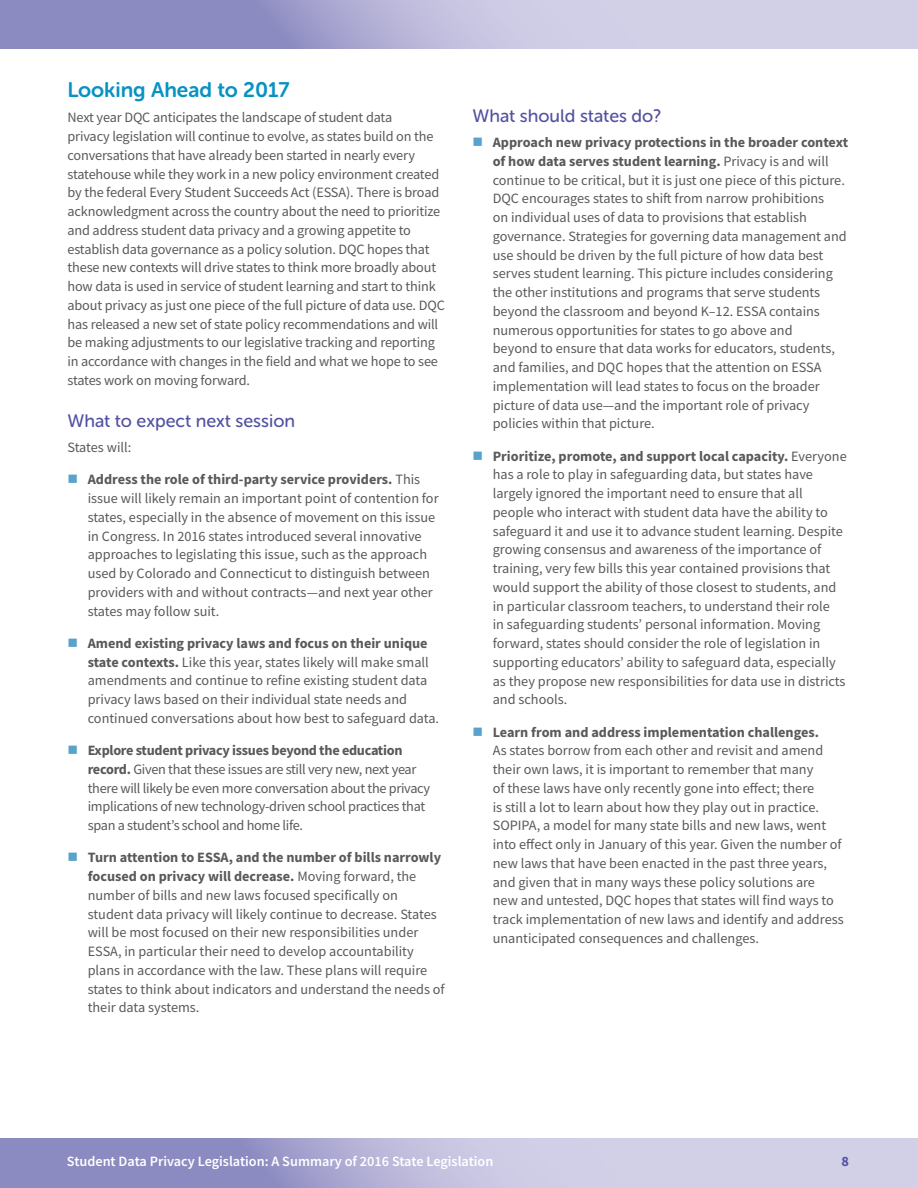
<style>
.page{position:relative;width:918px;height:1188px;background:#fff}
.page>*{position:absolute;margin:0;border:0;box-sizing:border-box;transform-origin:0 0}
.t1{font:21px "Museo Sans Rounded 700";color:#0892c2}
.t2{font:18px "Museo Sans Rounded 500";color:#5251a2}
.t3{font:14.25px/18.8px "Source Sans Pro";color:#58595b}
.t4{font:14.25px/18.8px "Source Sans Pro";letter-spacing:-.02em;color:#58595b}
.t5{font:600 14.25px "Source Sans Pro";color:#fff}
.t6{font:700 14.25px "Source Sans Pro";color:#58595b}
.t7{font:700 14.25px "Source Sans Pro";color:#5251a2}
.s1{font-weight:700}
</style>
<div class="page">
<svg style="left:0;top:1138px;width:918px;height:50px;background:#b6b4d8"></svg>
<svg style="left:0;top:0;width:918px;height:48px;background:#b4b3d7"></svg>
<h1 class="t1" style="left:68px;top:78px;width:224px">Looking Ahead to 2017</h1>
<p class="t3" style="left:68px;top:108px;width:379px">Next year DQC anticipates the landscape of student data<br>privacy legislation will continue to evolve, as states build on the conversations that have already been started in nearly every statehouse while they work in a new policy environment created by the federal Every Student Succeeds Act (ESSA). There is broad acknowledgment across the country about the need to prioritize and address student data privacy and a growing appetite to establish data governance as a policy solution. DQC hopes that these new contexts will drive states to think more broadly about how data is used in service of student learning and start to think about privacy as just one piece of the full picture of data use. DQC has released a new set of state policy recommendations and will be making adjustments to our legislative tracking and reporting in accordance with changes in the field and what we hope to see states work on moving forward.</p>
<p class="t2" style="left:68px;top:411px;width:229px">What to expect next session</p>
<p class="t3" style="left:68px;top:438px;width:65px">States will:</p>
<p class="t3" style="left:88px;top:470px;width:352px"><span class="s1">Address the role of third-party service providers.</span> This issue will likely remain an important point of contention for states, especially in the absence of movement on this issue in Congress. In 2016 states introduced several innovative approaches to legislating this issue, such as the approach used by Colorado and Connecticut to distinguish between providers with and without contracts—and next year other states may follow suit.</p>
<p class="t3" style="left:88px;top:634px;width:353px"><span class="s1">Amend existing privacy laws and focus on their unique state contexts.</span> Like this year, states likely will make small amendments and continue to refine existing student data privacy laws based on their individual state needs and continued conversations about how best to safeguard data.</p>
<p class="t4" style="left:88px;top:741px;width:344px"><span class="s1">Explore student privacy issues beyond the education record.</span> Given that these issues are still very new, next year there will likely be even more conversation about the privacy implications of new technology-driven school practices that span a student’s school and home life.</p>
<p class="t3" style="left:88px;top:848px;width:359px"><span class="s1">Turn attention to ESSA, and the number of bills narrowly focused on privacy will decrease.</span> Moving forward, the number of bills and new laws focused specifically on student data privacy will likely continue to decrease. States will be most focused on their new responsibilities under ESSA, in particular their need to develop accountability plans in accordance with the law. These plans will require states to think about indicators and understand the needs of their data systems.</p>
<p class="t2" style="left:472px;top:105px;width:190px">What should states do?</p>
<p class="t3" style="left:493px;top:133px;width:357px"><span class="s1">Approach new privacy protections in the broader context of how data serves student learning.</span> Privacy is and will continue to be critical, but it is just one piece of this picture.<br>DQC encourages states to shift from narrow prohibitions<br>on individual uses of data to provisions that establish governance. Strategies for governing data management and use should be driven by the full picture of how data best serves student learning. This picture includes considering the other institutions and programs that serve students beyond the classroom and beyond K–12. ESSA contains numerous opportunities for states to go above and<br>beyond to ensure that data works for educators, students, and families, and DQC hopes that the attention on ESSA implementation will lead states to focus on the broader picture of data use—and the important role of privacy policies within that picture.</p>
<p class="t3" style="left:493px;top:446px;width:356px"><span class="s1">Prioritize, promote, and support local capacity.</span> Everyone has a role to play in safeguarding data, but states have largely ignored the important need to ensure that all people who interact with student data have the ability to safeguard it and use it to advance student learning. Despite growing consensus and awareness of the importance of training, very few bills this year contained provisions that would support the ability of those closest to students, and in particular classroom teachers, to understand their role<br>in safeguarding students’ personal information. Moving forward, states should consider the role of legislation in supporting educators’ ability to safeguard data, especially as they propose new responsibilities for data use in districts and schools.</p>
<p class="t6" style="left:493px;top:722px;width:328px">Learn from and address implementation challenges.</p>
<p class="t3" style="left:493px;top:741px;width:352px">As states borrow from each other and revisit and amend their own laws, it is important to remember that many<br>of these laws have only recently gone into effect; there<br>is still a lot to learn about how they play out in practice.<br>SOPIPA, a model for many state bills and new laws, went into effect only in January of this year. Given the number of new laws that have been enacted in the past three years, and given that in many ways these policy solutions are new and untested, DQC hopes that states will find ways to track implementation of new laws and identify and address unanticipated consequences and challenges.</p>
<p class="t5" style="left:67px;top:1152px;width:428px">Student Data Privacy Legislation: A Summary of 2016 State Legislation</p>
<p class="t7" style="left:841px;top:1152px;width:9px">8</p>
</div>
